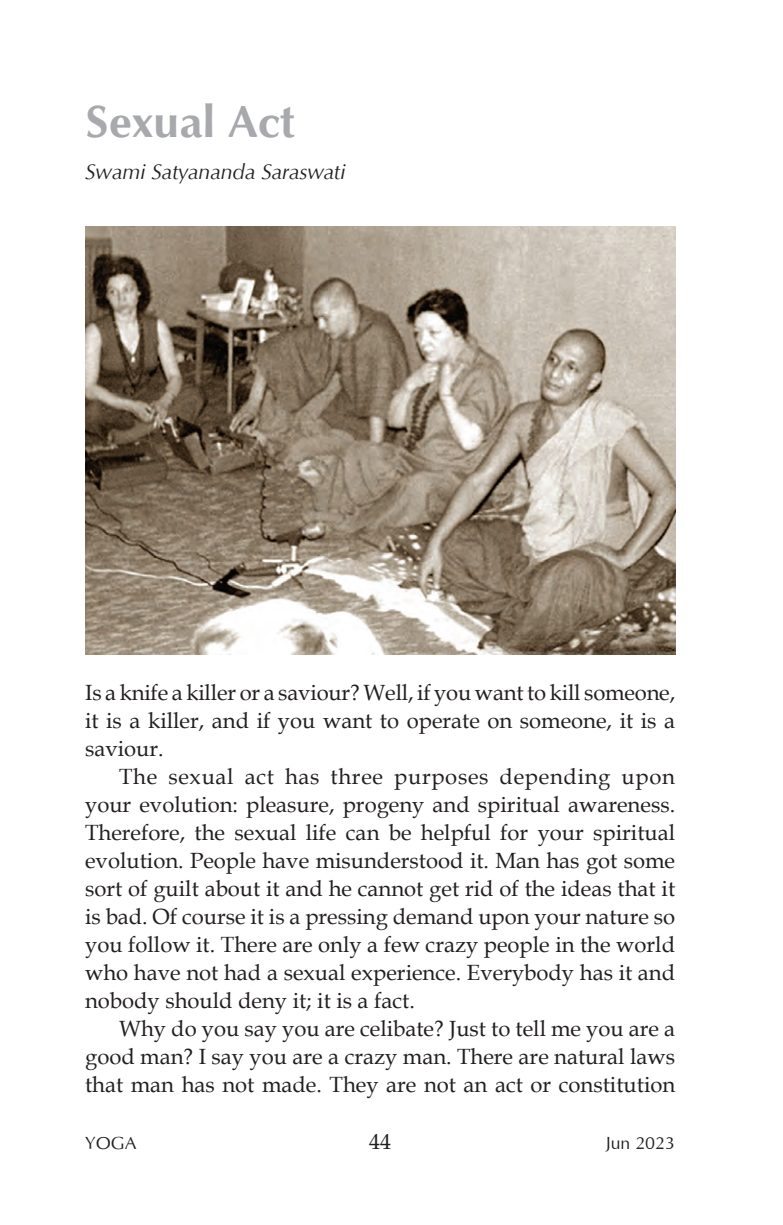
<style>
.page{position:relative;width:783px;height:1225px;background:#fff}
.page>*{position:absolute;margin:0;border:0;box-sizing:border-box;transform-origin:0 0}
.article_head{font:700 46px "Optimum";color:#a8a9ad}
.article_text{font:22px/28px "Book Antiqua";color:#231f20;text-align:justify}
.article_author{font:italic 22px "Optimum";color:#231f20}
.t1{font:18px "Optimum";color:#231f20}
</style>
<div class="page">
<img style="left:85px;top:227px;width:590px;height:427px">
<p class="article_head" style="left:85px;top:95px;width:211px">Sexual Act</p>
<p class="article_author" style="left:85px;top:159px;width:262px">Swami Satyananda Saraswati</p>
<p class="article_text" style="left:85px;top:678px;width:591px">Is a knife a killer or a saviour? Well, if you want to kill someone, it is a killer, and if you want to operate on someone, it is a saviour.</p>
<p class="article_text" style="left:85px;top:762px;width:591px;text-indent:34px">The sexual act has three purposes depending upon your evolution: pleasure, progeny and spiritual awareness.<br>Therefore, the sexual life can be helpful for your spiritual evolution. People have misunderstood it. Man has got some sort of guilt about it and he cannot get rid of the ideas that it is bad. Of course it is a pressing demand upon your nature so you follow it. There are only a few crazy people in the world who have not had a sexual experience. Everybody has it and nobody should deny it; it is a fact.</p>
<p class="article_text" style="left:85px;top:1014px;width:591px;text-indent:34px">Why do you say you are celibate? Just to tell me you are a good man? I say you are a crazy man. There are natural laws that man has not made. They are not an act or constitution</p>
<p class="t1" style="left:85px;top:1131px;width:53px">YOGA</p>
<p class="article_text" style="left:369px;top:1126px;width:23px">44</p>
<p class="t1" style="left:605px;top:1131px;width:71px">Jun 2023</p>
</div>
